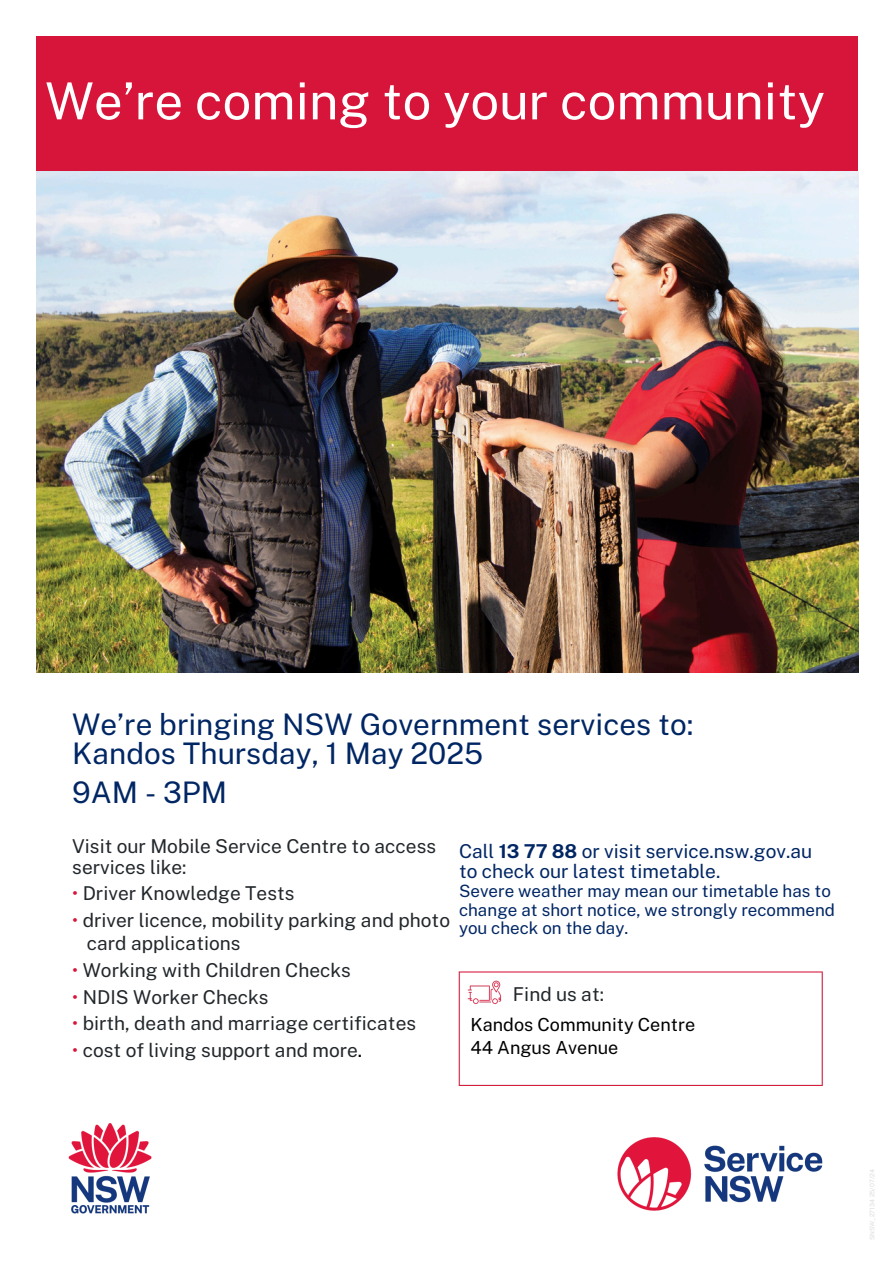
<style>
.page{position:relative;width:894px;height:1264px;background:#fff}
.page>*{position:absolute;margin:0;border:0;box-sizing:border-box;transform-origin:0 0}
.t1{font:51.15px "Public Sans";color:#fff}
.t2{font:29.7px/29.4px "Public Sans";color:#002664}
.t3{font:19.05px/20.7px "Public Sans";color:#22272b}
.t4{font:19.05px/20.7px "Public Sans";color:#002664}
.t5{font:18px/23.1px "Public Sans";color:#000}
.t6{font:16.95px/18.3px "Public Sans";color:#002664}
.t7{font:6.3px "Public Sans";letter-spacing:.01em;color:#dcddde}
.s1{color:#d7153a}
.s2{color:#000}
.s3{font-weight:700}
</style>
<div class="page">
<img style="left:68px;top:1123px;width:84px;height:91px">
<div style="left:36px;top:36px;width:821px;height:135px;background:#d7153a"></div>
<img style="left:458px;top:971px;width:365px;height:240px">
<img style="left:36px;top:171px;width:822px;height:501px">
<h1 class="t1" style="left:45px;top:71px;width:781px">We’re coming to your community</h1>
<h3 class="t2" style="left:72px;top:709px;width:622px">We’re bringing NSW Government services to:<br>Kandos Thursday, 1 May 2025</h3>
<h3 class="t2" style="left:72px;top:777px;width:156px">9AM - 3PM</h3>
<p class="t3" style="left:72px;top:836px;width:365px">Visit our Mobile Service Centre to access services like:</p>
<p class="t3" style="left:72px;top:883px;width:224px"><span class="s1">•</span> Driver Knowledge Tests</p>
<p class="t3" style="left:72px;top:910px;width:379px"><span class="s1">•</span> driver licence, mobility parking and photo</p>
<h2 class="t3" style="left:87px;top:932px;width:155px">card applications</h2>
<h3 class="t3" style="left:72px;top:959px;width:280px"><span class="s1">•</span> Working with Children Checks</h3>
<h3 class="t3" style="left:72px;top:986px;width:198px"><span class="s1">•</span> NDIS Worker Checks</h3>
<h3 class="t3" style="left:72px;top:1013px;width:345px"><span class="s1">•</span> birth, death and marriage certificates</h3>
<h3 class="t3" style="left:72px;top:1040px;width:291px"><span class="s1">•</span> cost of living support and more<span class="s2">.</span></h3>
<p class="t4" style="left:459px;top:840px;width:354px">Call <span class="s3">13 77 88</span> or visit service.nsw.gov.au to check our latest timetable.</p>
<p class="t6" style="left:459px;top:882px;width:377px">Severe weather may mean our timetable has to change at short notice, we strongly recommend you check on the day.</p>
<h4 class="t3" style="left:513px;top:983px;width:93px">Find us at:</h4>
<p class="t5" style="left:470px;top:1012px;width:226px">Kandos Community Centre<br>44 Angus Avenue</p>
<h3 class="t7" style="left:868px;top:1240px;width:73px;rotate:-90deg">SNSW_27134 25/07/24</h3>
</div>
